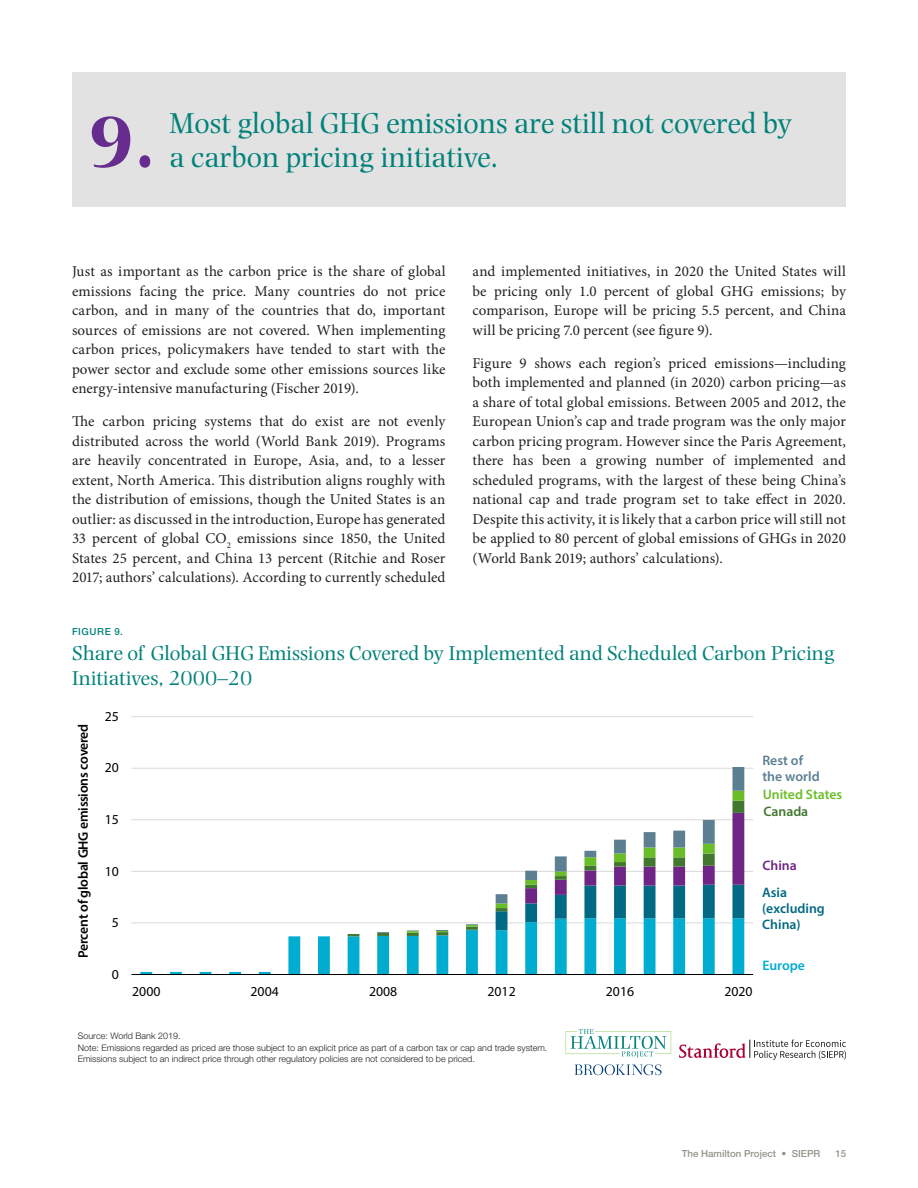
<style>
.page{position:relative;width:918px;height:1188px;background:#fff}
.page>*{position:absolute;margin:0;border:0;box-sizing:border-box;transform-origin:0 0}
.Fact_Number{font:700 75px "Photina MT Std";color:#662d8e}
.Fact_Text{font:30px "Photina MT Std";color:#00827a}
.Figure_Table_Title{font:21px/25.2px "Photina MT Std";color:#00827a}
.Regular_Body_Text{font:15px/19.5px "Minion Pro";letter-spacing:.005em;color:#231f20;text-align:justify}
.t1{font:13.8px "Myriad Pro";color:#000}
.t2{font:600 13.8px "Myriad Pro";color:#000}
.t3{font:600 13.8px/16.5px "Myriad Pro";color:#006983}
.t4{font:600 13.8px/16.5px "Myriad Pro";color:#5c7f92}
.t5{font:600 13.8px "Myriad Pro";color:#69be28}
.t6{font:600 13.8px "Myriad Pro";color:#00add0}
.t7{font:600 13.8px "Myriad Pro";color:#427730}
.t8{font:600 13.8px "Myriad Pro";color:#6e2585}
.t9{font:500 9.75px "Helvetica Neue LT Std";color:#94948a}
.Figure_Table_Number{font:500 9.75px "Helvetica Neue LT Std";letter-spacing:.06em;color:#00827a}
.Figure_Table_source{font:300 9px/10.8px "Helvetica Neue LT Std";color:#231f20}
</style>
<div class="page">
<div style="left:72px;top:72px;width:774px;height:135px;background:#e2e2e2"></div>
<svg style="left:575px;top:1064px;width:87px;height:11px"></svg>
<svg style="left:565px;top:1029px;width:106px;height:29px"></svg>
<hr style="left:131px;top:922px;width:622px;height:1px;background:#d9d9d9">
<hr style="left:131px;top:871px;width:622px;height:1px;background:#d9d9d9">
<hr style="left:131px;top:819px;width:622px;height:1px;background:#d9d9d9">
<hr style="left:131px;top:768px;width:622px;height:1px;background:#d9d9d9">
<hr style="left:131px;top:716px;width:622px;height:1px;background:#d9d9d9">
<svg style="left:140px;top:922px;width:604px;height:52px"></svg>
<svg style="left:377px;top:767px;width:367px;height:166px"></svg>
<hr style="left:131px;top:974px;width:622px;height:1px;background:#000">
<svg style="left:679px;top:1040px;width:167px;height:20px"></svg>
<p class="Fact_Number" style="left:88px;top:99px;width:69px">9.</p>
<p class="Fact_Text" style="left:170px;top:106px;width:625px">Most global GHG emissions are still not covered by</p>
<p class="Fact_Text" style="left:170px;top:140px;width:330px">a carbon pricing initiative.</p>
<p class="Regular_Body_Text" style="left:72px;top:262px;width:375px">Just as important as the carbon price is the share of global emissions facing the price. Many countries do not price carbon, and in many of the countries that do, important sources of emissions are not covered. When implementing carbon prices, policymakers have tended to start with the power sector and exclude some other emissions sources like energy-intensive manufacturing (Fischer 2019).</p>
<p class="Regular_Body_Text" style="left:72px;top:412px;width:375px">The carbon pricing systems that do exist are not evenly distributed across the world (World Bank 2019). Programs are heavily concentrated in Europe, Asia, and, to a lesser extent, North America. This distribution aligns roughly with the distribution of emissions, though the United States is an outlier: as discussed in the introduction, Europe has generated 33 percent of global CO<sub>2</sub> emissions since 1850, the United States 25 percent, and China 13 percent (Ritchie and Roser 2017; authors’ calculations). According to currently scheduled</p>
<p class="Regular_Body_Text" style="left:472px;top:262px;width:375px">and implemented initiatives, in 2020 the United States will be pricing only 1.0 percent of global GHG emissions; by comparison, Europe will be pricing 5.5 percent, and China will be pricing 7.0 percent (see figure 9).</p>
<p class="Regular_Body_Text" style="left:472px;top:353px;width:375px">Figure 9 shows each region’s priced emissions—including both implemented and planned (in 2020) carbon pricing—as a share of total global emissions. Between 2005 and 2012, the European Union’s cap and trade program was the only major carbon pricing program. However since the Paris Agreement, there has been a growing number of implemented and scheduled programs, with the largest of these being China’s national cap and trade program set to take effect in 2020.<br>Despite this activity, it is likely that a carbon price will still not be applied to 80 percent of global emissions of GHGs in 2020 (World Bank 2019; authors’ calculations).</p>
<p class="Figure_Table_Number" style="left:72px;top:626px;width:53px">FIGURE 9.</p>
<p class="Figure_Table_Title" style="left:72px;top:641px;width:764px">Share of Global GHG Emissions Covered by Implemented and Scheduled Carbon Pricing<br>Initiatives, 2000–20</p>
<p class="t2" style="left:75px;top:958px;width:236px;rotate:-90deg">Gl abo l gf ot nec r eP H G me sno i s s i de r evoc</p>
<p class="t1" style="left:105px;top:708px;width:16px">25</p>
<p class="t1" style="left:105px;top:759px;width:16px">20</p>
<p class="t1" style="left:105px;top:811px;width:16px">15</p>
<p class="t1" style="left:105px;top:862px;width:16px">10</p>
<p class="t1" style="left:112px;top:914px;width:9px">5</p>
<p class="t1" style="left:112px;top:966px;width:9px">0</p>
<p class="t4" style="left:762px;top:751px;width:59px">Rest of the world</p>
<p class="t5" style="left:763px;top:785px;width:81px">United States</p>
<p class="t7" style="left:764px;top:802px;width:46px">Canada</p>
<p class="t8" style="left:762px;top:856px;width:36px">China</p>
<p class="t3" style="left:762px;top:883px;width:64px">Asia (excluding<br>China)</p>
<p class="t1" style="left:132px;top:983px;width:30px">2000</p>
<p class="t1" style="left:251px;top:983px;width:30px">2004</p>
<p class="t1" style="left:369px;top:983px;width:30px">2008</p>
<p class="t1" style="left:487px;top:983px;width:30px">2012</p>
<p class="t1" style="left:606px;top:983px;width:30px">2016</p>
<p class="t1" style="left:724px;top:983px;width:30px">2020</p>
<p class="t6" style="left:762px;top:956px;width:44px">Europe</p>
<p class="Figure_Table_source" style="left:78px;top:1030px;width:104px">Source: World Bank 2019.</p>
<p class="Figure_Table_source" style="left:78px;top:1042px;width:471px">Note: Emissions regarded as priced are those subject to an explicit price as part of a carbon tax or cap and trade system.<br>Emissions subject to an indirect price through other regulatory policies are not considered to be priced.</p>
<p class="t9" style="left:682px;top:1147px;width:140px">The Hamilton Project • SIEPR</p>
<p class="t9" style="left:836px;top:1147px;width:12px">15</p>
</div>
